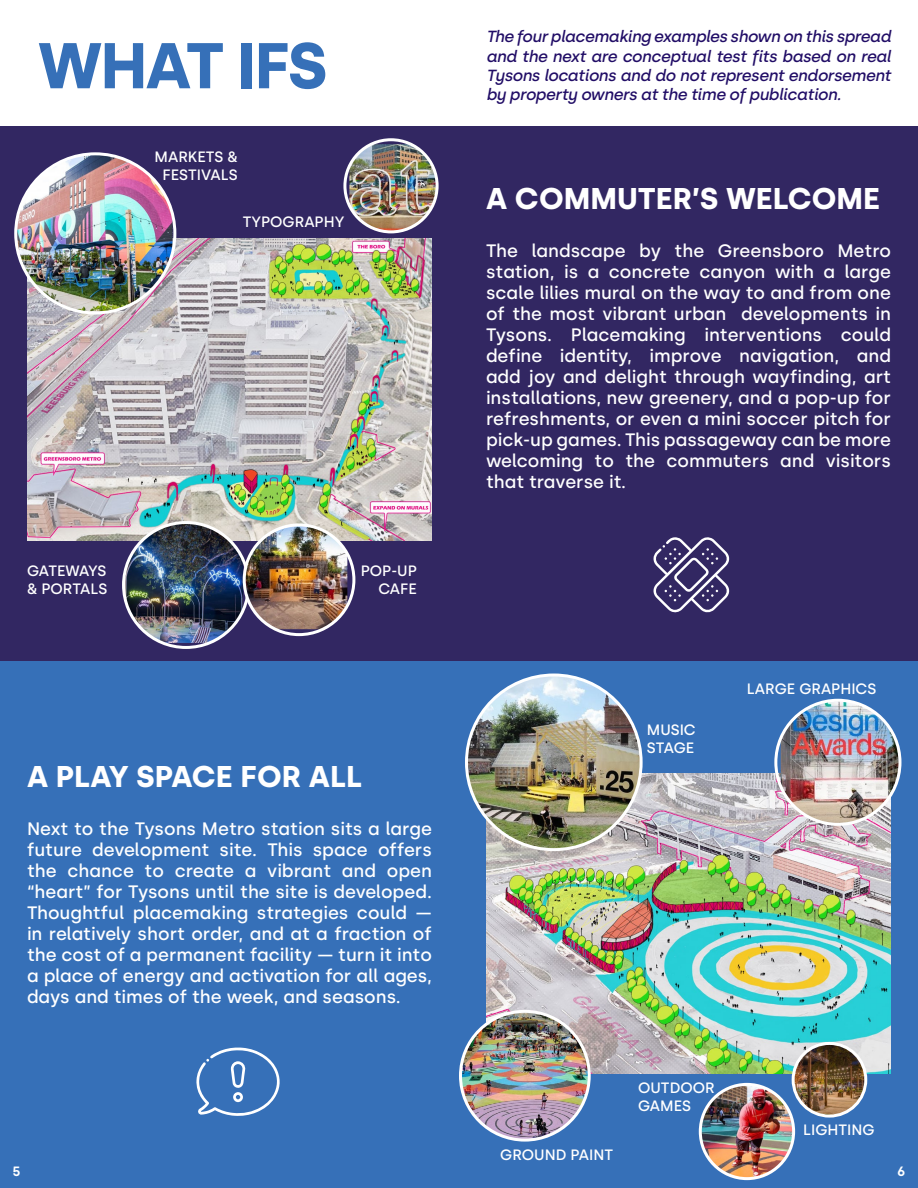
<style>
.page{position:relative;width:918px;height:1188px;background:#fff}
.page>*{position:absolute;margin:0;border:0;box-sizing:border-box;transform-origin:0 0}
.t1{font:700 64.5px "Silka";letter-spacing:-.03em;color:#3670b8}
.t2{font:700 30px "Silka";color:#fff}
.t3{font:500 18px/21px "Silka";color:#fff;text-align:justify}
.t4{font:italic 500 16.2px/19.4px "Silka";letter-spacing:-.03em;color:#210d66;text-align:justify}
.t5{font:500 15px/18px "Silka";color:#fff}
.t6{font:600 13.5px "Silka";color:#fff}
</style>
<div class="page">
<div style="left:0;top:126px;width:918px;height:536px;background:#322762"></div>
<img style="left:27px;top:238px;width:405px;height:302px">
<svg style="left:653px;top:537px;width:77px;height:76px"></svg>
<img style="left:124px;top:523px;width:119px;height:120px">
<div style="left:122px;top:521px;width:128px;height:128px;border:3px solid #fff;border-radius:50%"></div>
<img style="left:244px;top:525px;width:103px;height:104px">
<div style="left:243px;top:523px;width:112px;height:113px;border:3px solid #fff;border-radius:50%"></div>
<img style="left:16px;top:154px;width:157px;height:157px">
<div style="left:14px;top:152px;width:162px;height:162px;border:3px solid #fff;border-radius:50%"></div>
<img style="left:349px;top:144px;width:87px;height:88px">
<div style="left:343px;top:138px;width:96px;height:95px;border:3px solid #fff;border-radius:50%"></div>
<div style="left:0;top:662px;width:918px;height:526px;background:#3670b8"></div>
<img style="left:486px;top:774px;width:405px;height:300px">
<img style="left:781px;top:701px;width:119px;height:122px">
<div style="left:774px;top:699px;width:127px;height:127px;border:3px solid #fff;border-radius:50%"></div>
<img style="left:466px;top:675px;width:175px;height:175px;border-radius:87px">
<img style="left:460px;top:1011px;width:129px;height:129px;border-radius:64px">
<div style="left:459px;top:1010px;width:132px;height:132px;border:3px solid #fff;border-radius:50%"></div>
<img style="left:700px;top:1085px;width:94px;height:93px">
<div style="left:699px;top:1083px;width:96px;height:97px;border:3px solid #fff;border-radius:50%"></div>
<img style="left:793px;top:1043px;width:73px;height:73px;border-radius:36px">
<div style="left:792px;top:1042px;width:75px;height:76px;border:3px solid #fff;border-radius:50%"></div>
<svg style="left:196px;top:1047px;width:84px;height:69px"></svg>
<h1 class="t1" style="left:38px;top:27px;width:291px">WHAT IFS</h1>
<p class="t5" style="left:155px;top:148px;width:85px;text-align:center">MARKETS &amp;<br>FESTIVALS</p>
<p class="t5" style="left:243px;top:213px;width:103px">TYPOGRAPHY</p>
<p class="t5" style="left:27px;top:562px;width:82px">GATEWAYS &amp; PORTALS</p>
<p class="t5" style="left:361px;top:562px;width:58px;text-align:right">POP-UP<br>CAFE</p>
<h2 class="t2" style="left:27px;top:759px;width:337px">A PLAY SPACE FOR ALL</h2>
<p class="t3" style="left:27px;top:818px;width:407px">Next to the Tysons Metro station sits a large future development site. This space offers the chance to create a vibrant and open “heart” for Tysons until the site is developed.<br>Thoughtful placemaking strategies could — in relatively short order, and at a fraction of the cost of a permanent facility — turn it into a place of energy and activation for all ages, days and times of the week, and seasons.</p>
<p class="t4" style="left:486px;top:27px;width:407px">The four placemaking examples shown on this spread and the next are conceptual test fits based on real Tysons locations and do not represent endorsement</p>
<p class="t4" style="left:486px;top:85px;width:357px">by property owners at the time of publication.</p>
<h2 class="t2" style="left:486px;top:181px;width:396px">A COMMUTER’S WELCOME</h2>
<p class="t3" style="left:486px;top:240px;width:407px">The landscape by the Greensboro Metro station, is a concrete canyon with a large scale lilies mural on the way to and from one of the most vibrant urban developments in Tysons. Placemaking interventions could define identity, improve navigation, and add joy and delight through wayfinding, art installations, new greenery, and a pop-up for refreshments, or even a mini soccer pitch for pick-up games. This passageway can be more welcoming to the commuters and visitors that traverse it.</p>
<p class="t5" style="left:647px;top:720px;width:50px">MUSIC<br>STAGE</p>
<p class="t5" style="left:747px;top:679px;width:131px">LARGE GRAPHICS</p>
<p class="t5" style="left:500px;top:1146px;width:114px">GROUND PAINT</p>
<p class="t5" style="left:638px;top:1079px;width:78px">OUTDOOR<br>GAMES</p>
<p class="t5" style="left:803px;top:1120px;width:73px">LIGHTING</p>
<p class="t6" style="left:12px;top:1164px;width:10px">5</p>
<p class="t6" style="left:897px;top:1164px;width:10px">6</p>
</div>
